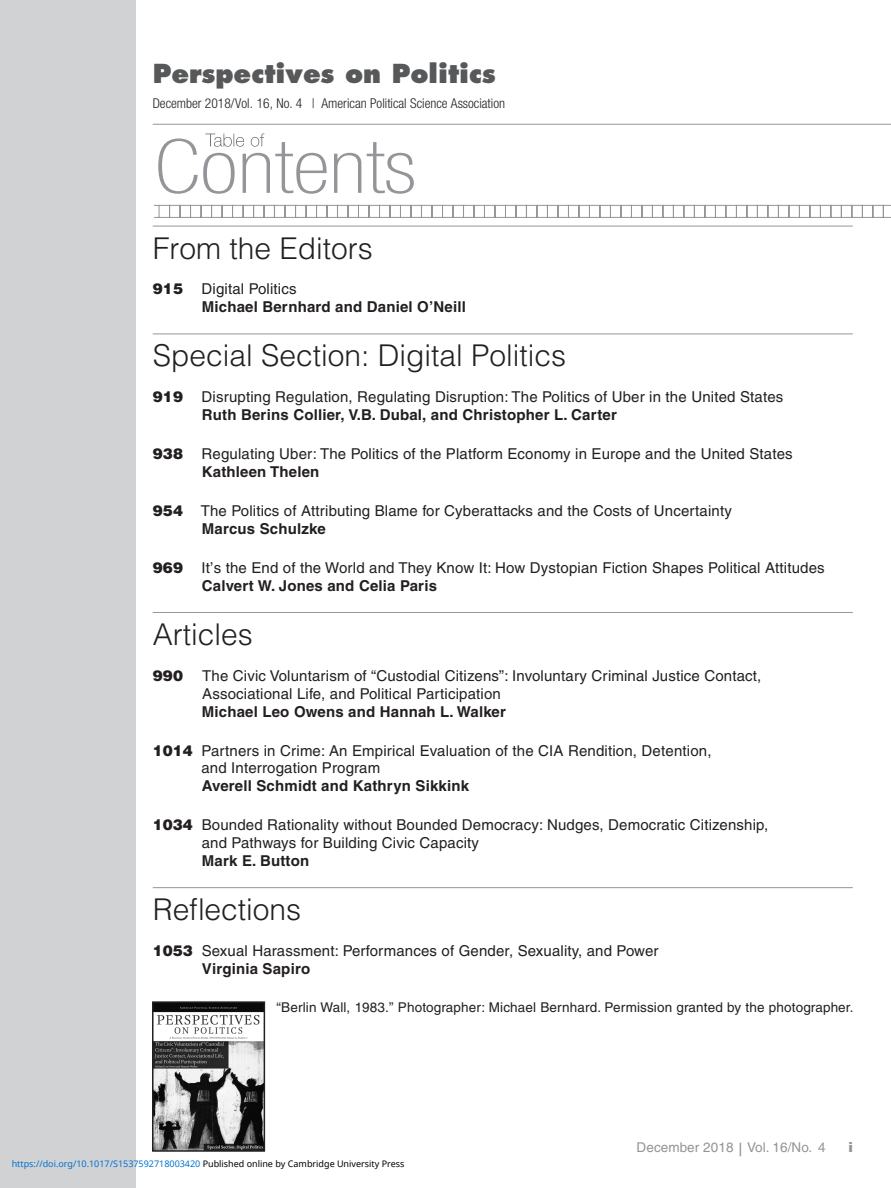
<style>
.page{position:relative;width:891px;height:1188px;background:#fff}
.page>*{position:absolute;margin:0;border:0;box-sizing:border-box;transform-origin:0 0}
.t1{font:300 30px "Helvetica";color:#231f20}
.t2{font:800 25.5px "Futura";color:#57585a}
.t3{font:15px/17.9px "Helvetica";letter-spacing:.01em;color:#231f20}
.t4{font:700 15px/18px "Helvetica";letter-spacing:.01em;color:#231f20}
.t5{font:900 15px "Helvetica";color:#231f20}
.t6{font:13.5px "Helvetica";letter-spacing:.01em;color:#231f20}
.t7{font:300 condensed 13.5px "Helvetica Neue";color:#231f20}
.t8{font:13.5px "Helvetica";letter-spacing:.005em;color:#939598}
.t9{font:900 13.5px "Helvetica";color:#939598}
.t10{font:9px "Noto Sans";color:#0172cf}
.s1{font-weight:900}
.s2{font-weight:400}
.s3{font-weight:700}
.s4{color:#000}
.s5{font-size:18px}
</style>
<div class="page">
<hr style="left:153px;top:124px;width:738px;height:1px;background:#939598">
<svg style="left:154px;top:205px;width:737px;height:13px"></svg>
<div style="left:0;top:0;width:136px;height:1188px;background:#d1d2d4"></div>
<svg style="left:158px;top:133px;width:256px;height:61px"></svg>
<hr style="left:153px;top:226px;width:700px;height:1px;background:#939598">
<hr style="left:153px;top:334px;width:700px;height:1px;background:#939598">
<hr style="left:153px;top:612px;width:700px;height:1px;background:#939598">
<hr style="left:153px;top:887px;width:700px;height:1px;background:#939598">
<img style="left:155px;top:1004px;width:107px;height:145px">
<div style="left:152px;top:1001px;width:113px;height:151px;border:2px solid #231f20"></div>
<p class="t2" style="left:153px;top:63px;width:345px">Perspectives on Politics</p>
<p class="t7" style="left:153px;top:98px;width:354px">December 2018/ Vol. 16, No. 4 | American Political Science Association</p>
<p class="t1" style="left:153px;top:237px;width:222px">From the Editors</p>
<p class="t4" style="left:202px;top:282px;width:266px;text-indent:-49px"><span class="s1">915</span> <span class="s2">Digital Politics<br></span>Michael Bernhard and Daniel O’Neill</p>
<p class="t1" style="left:153px;top:345px;width:415px">Special Section: Digital Politics</p>
<p class="t3" style="left:202px;top:389px;width:583px;text-indent:-49px"><span class="s1">919</span> Disrupting Regulation, Regulating Disruption: The Politics of Uber in the United States<br><span class="s3">Ruth Berins Collier, V.B. Dubal, and Christopher L. Carter</span></p>
<p class="t3" style="left:202px;top:446px;width:592px;text-indent:-49px"><span class="s1">938</span> Regulating Uber: The Politics of the Platform Economy in Europe and the United States<br><span class="s3">Kathleen Thelen</span></p>
<p class="t3" style="left:202px;top:503px;width:532px;text-indent:-49px"><span class="s1">954</span> The Politics of Attributing Blame for Cyberattacks and the Costs of Uncertainty<br><span class="s3">Marcus Schulzke</span></p>
<p class="t3" style="left:202px;top:560px;width:624px;text-indent:-49px"><span class="s1">969</span> It’s the End of the World and They Know It: How Dystopian Fiction Shapes Political Attitudes<br><span class="s3">Calvert W. Jones and Celia Paris</span></p>
<p class="t1" style="left:153px;top:623px;width:102px">Articles</p>
<p class="t5" style="left:153px;top:670px;width:32px">990</p>
<p class="t3" style="left:202px;top:668px;width:561px">The Civic Voluntarism of “Custodial Citizens”: Involuntary Criminal Justice Contact,<br>Associational Life, and Political Participation<br><span class="s3">Michael Leo Owens and Hannah L. Walker</span></p>
<p class="t3" style="left:201px;top:743px;width:512px;text-indent:-49px"><span class="s1">1014</span> Partners in Crime: An Empirical Evaluation of the CIA Rendition, Detention, and Interrogation Program<br><span class="s3">Averell Schmidt and Kathryn Sikkink</span></p>
<p class="t3" style="left:202px;top:818px;width:568px;text-indent:-49px"><span class="s1">1034</span> Bounded Rationality without Bounded Democracy: Nudges, Democratic Citizenship, and Pathways for Building Civic Capacity<br><span class="s3">Mark E. Button</span></p>
<p class="t1" style="left:153px;top:899px;width:150px">Reflections</p>
<p class="t3" style="left:202px;top:943px;width:458px;text-indent:-49px"><span class="s1">1053</span> Sexual Harassment: Performances of Gender, Sexuality, and Power<br><span class="s3">Virginia Sapiro</span></p>
<p class="t6" style="left:277px;top:1002px;width:579px">“Berlin Wall, 1983.” Photographer: Michael Bernhard. Permission granted by the photographer.</p>
<p class="t10" style="left:12px;top:1157px;width:394px">https://doi.org/10.1017/S1537592718003420 <span class="s4">Published online by Cambridge University Press</span></p>
<p class="t8" style="left:637px;top:1142px;width:191px">December 2018 <span class="s5">|</span> Vol. 16/No. 4</p>
<p class="t9" style="left:848px;top:1142px;width:6px">i</p>
</div>
